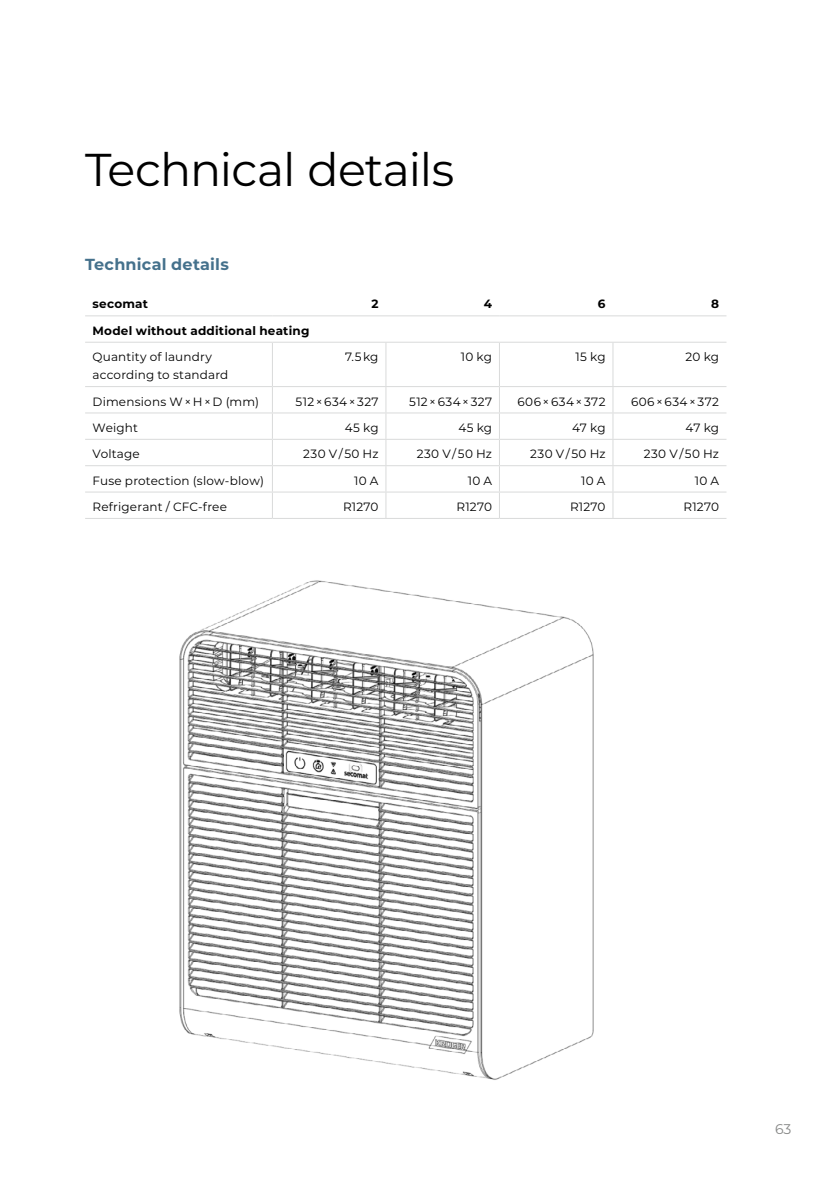
<style>
.page{position:relative;width:840px;height:1191px;background:#fff}
.page>*{position:absolute;margin:0;border:0;box-sizing:border-box;transform-origin:0 0}
.t1{font:46px "Montserrat";letter-spacing:-.02em;color:#000}
.t2{font:700 16px "Montserrat";letter-spacing:.01em;color:#45718c}
.t3{font:14px "Montserrat";color:#868786}
.t4{font:12px/18px "Montserrat";letter-spacing:.015em;color:#000}
.t5{font:700 12px "Montserrat";letter-spacing:.02em;color:#000}
.t6{font:12px "Montserrat";letter-spacing:.04em;color:#000}
.t7{font:12px "Montserrat";letter-spacing:.035em;color:#000}
</style>
<div class="page">
<img style="left:179px;top:580px;width:415px;height:500px">
<hr style="left:385px;top:343px;width:1px;height:43px;background:#d9dada">
<hr style="left:498px;top:343px;width:1px;height:43px;background:#d9dada">
<hr style="left:612px;top:343px;width:1px;height:43px;background:#d9dada">
<hr style="left:272px;top:386px;width:114px;height:1px;background:#d9dada">
<hr style="left:386px;top:386px;width:113px;height:1px;background:#d9dada">
<hr style="left:499px;top:386px;width:113px;height:1px;background:#d9dada">
<hr style="left:612px;top:386px;width:114px;height:1px;background:#d9dada">
<hr style="left:272px;top:412px;width:114px;height:1px;background:#d9dada">
<hr style="left:386px;top:412px;width:113px;height:1px;background:#d9dada">
<hr style="left:499px;top:412px;width:113px;height:1px;background:#d9dada">
<hr style="left:612px;top:412px;width:114px;height:1px;background:#d9dada">
<hr style="left:272px;top:439px;width:114px;height:1px;background:#d9dada">
<hr style="left:386px;top:439px;width:113px;height:1px;background:#d9dada">
<hr style="left:499px;top:439px;width:113px;height:1px;background:#d9dada">
<hr style="left:612px;top:439px;width:114px;height:1px;background:#d9dada">
<hr style="left:272px;top:465px;width:114px;height:1px;background:#d9dada">
<hr style="left:386px;top:465px;width:113px;height:1px;background:#d9dada">
<hr style="left:499px;top:465px;width:113px;height:1px;background:#d9dada">
<hr style="left:612px;top:465px;width:114px;height:1px;background:#d9dada">
<hr style="left:272px;top:491px;width:114px;height:1px;background:#d9dada">
<hr style="left:386px;top:491px;width:113px;height:1px;background:#d9dada">
<svg style="left:385px;top:387px;width:1px;height:131px"></svg>
<hr style="left:499px;top:491px;width:113px;height:1px;background:#d9dada">
<hr style="left:612px;top:491px;width:114px;height:1px;background:#d9dada">
<svg style="left:612px;top:387px;width:1px;height:131px"></svg>
<hr style="left:272px;top:518px;width:114px;height:1px;background:#d9dada">
<hr style="left:386px;top:518px;width:113px;height:1px;background:#d9dada">
<hr style="left:499px;top:518px;width:113px;height:1px;background:#d9dada">
<hr style="left:612px;top:518px;width:114px;height:1px;background:#d9dada">
<hr style="left:85px;top:315px;width:187px;height:1px;background:#d9dada">
<hr style="left:272px;top:315px;width:114px;height:1px;background:#d9dada">
<hr style="left:386px;top:315px;width:113px;height:1px;background:#d9dada">
<hr style="left:499px;top:315px;width:113px;height:1px;background:#d9dada">
<hr style="left:612px;top:315px;width:114px;height:1px;background:#d9dada">
<hr style="left:272px;top:343px;width:1px;height:43px;background:#d9dada">
<hr style="left:85px;top:386px;width:187px;height:1px;background:#d9dada">
<hr style="left:85px;top:412px;width:187px;height:1px;background:#d9dada">
<hr style="left:85px;top:439px;width:187px;height:1px;background:#d9dada">
<hr style="left:85px;top:465px;width:187px;height:1px;background:#d9dada">
<hr style="left:85px;top:491px;width:187px;height:1px;background:#d9dada">
<svg style="left:272px;top:387px;width:1px;height:131px"></svg>
<hr style="left:85px;top:518px;width:187px;height:1px;background:#d9dada">
<hr style="left:85px;top:342px;width:187px;height:1px;background:#d9dada">
<hr style="left:272px;top:342px;width:114px;height:1px;background:#d9dada">
<hr style="left:386px;top:342px;width:113px;height:1px;background:#d9dada">
<hr style="left:499px;top:342px;width:113px;height:1px;background:#d9dada">
<hr style="left:612px;top:342px;width:114px;height:1px;background:#d9dada">
<h1 class="t1" style="left:85px;top:138px;width:370px">Technical details</h1>
<h2 class="t2" style="left:85px;top:253px;width:145px">Technical details</h2>
<p class="t5" style="left:92px;top:295px;width:57px">secomat</p>
<p class="t5" style="left:371px;top:295px;width:9px">2</p>
<p class="t5" style="left:483px;top:295px;width:10px">4</p>
<p class="t5" style="left:597px;top:295px;width:9px">6</p>
<p class="t5" style="left:710px;top:295px;width:9px">8</p>
<p class="t5" style="left:92px;top:322px;width:218px">Model without additional heating</p>
<p class="t4" style="left:92px;top:347px;width:137px">Quantity of laundry according to standard</p>
<p class="t4" style="left:345px;top:347px;width:35px">7.5 kg</p>
<p class="t4" style="left:460px;top:347px;width:33px">10 kg</p>
<p class="t4" style="left:575px;top:347px;width:31px">15 kg</p>
<p class="t4" style="left:685px;top:347px;width:35px">20 kg</p>
<p class="t4" style="left:92px;top:392px;width:168px">Dimensions W × H × D (mm)</p>
<p class="t4" style="left:295px;top:392px;width:84px">512 × 634 × 327</p>
<p class="t4" style="left:409px;top:392px;width:84px">512 × 634 × 327</p>
<p class="t6" style="left:517px;top:393px;width:89px">606 × 634 × 372</p>
<p class="t7" style="left:630px;top:393px;width:89px">606 × 634 × 372</p>
<p class="t4" style="left:92px;top:418px;width:47px">Weight</p>
<p class="t4" style="left:345px;top:418px;width:35px">45 kg</p>
<p class="t4" style="left:458px;top:418px;width:35px">45 kg</p>
<p class="t4" style="left:571px;top:418px;width:35px">47 kg</p>
<p class="t4" style="left:685px;top:418px;width:35px">47 kg</p>
<p class="t4" style="left:92px;top:444px;width:49px">Voltage</p>
<p class="t4" style="left:303px;top:444px;width:77px">230 V / 50 Hz</p>
<p class="t4" style="left:416px;top:444px;width:77px">230 V / 50 Hz</p>
<p class="t4" style="left:530px;top:444px;width:77px">230 V / 50 Hz</p>
<p class="t4" style="left:643px;top:444px;width:77px">230 V / 50 Hz</p>
<p class="t4" style="left:92px;top:471px;width:173px">Fuse protection (slow-blow)</p>
<p class="t4" style="left:354px;top:471px;width:26px">10 A</p>
<p class="t4" style="left:467px;top:471px;width:26px">10 A</p>
<p class="t4" style="left:581px;top:471px;width:26px">10 A</p>
<p class="t4" style="left:694px;top:471px;width:26px">10 A</p>
<p class="t4" style="left:92px;top:497px;width:136px">Refrigerant / CFC-free</p>
<p class="t4" style="left:343px;top:497px;width:37px">R1270</p>
<p class="t4" style="left:456px;top:497px;width:37px">R1270</p>
<p class="t4" style="left:569px;top:497px;width:37px">R1270</p>
<p class="t4" style="left:683px;top:497px;width:37px">R1270</p>
<p class="t3" style="left:774px;top:1119px;width:18px">63</p>
</div>
